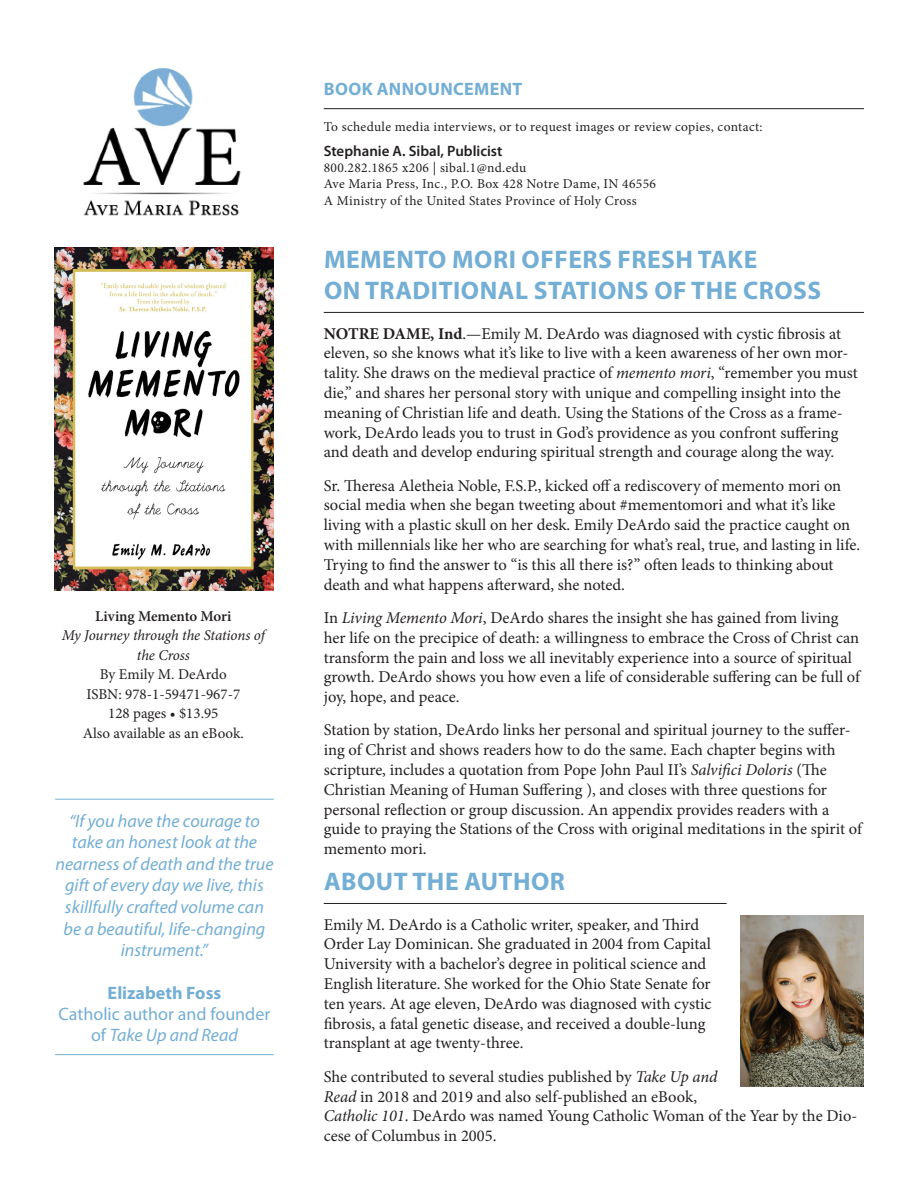
<style>
.page{position:relative;width:918px;height:1188px;background:#fff}
.page>*{position:absolute;margin:0;border:0;box-sizing:border-box;transform-origin:0 0}
.Headline{font:700 25.5px/30.6px "Myriad Pro";letter-spacing:.02em;color:#73aed4}
.Pull_Quote{font:italic 18px/21.6px "Myriad Pro";color:#73aed4;text-align:center}
.Pull_Quote-2{font:18px/21px "Myriad Pro";color:#73aed4;text-align:center}
.Announcement__Title{font:700 18px "Myriad Pro";letter-spacing:.02em;color:#73aed4}
.Body_Copy{font:16.5px/19.8px "Minion Pro";color:#231f20}
.Book_Info__Additiona{font:15px/19.5px "Minion Pro";color:#231f20;text-align:center}
.Publicist_Title{font:600 15px "Myriad Pro";color:#231f20}
.Book_Info__Additiona-2{font:600 15px "Minion Pro";letter-spacing:-.005em;color:#231f20}
.Announcement__Copy{font:13.5px "Minion Pro";letter-spacing:.025em;color:#231f20}
.s1{font-style:italic}
.s2{font-weight:700}
</style>
<div class="page">
<img style="left:83px;top:68px;width:158px;height:148px">
<hr style="left:324px;top:312px;width:540px;height:1px;background:#231f20">
<img style="left:54px;top:248px;width:220px;height:343px">
<hr style="left:324px;top:903px;width:403px;height:1px;background:#231f20">
<img style="left:740px;top:915px;width:124px;height:171px">
<hr style="left:324px;top:108px;width:540px;height:1px;background:#231f20">
<hr style="left:55px;top:799px;width:219px;height:1px;background:#73aed4">
<hr style="left:55px;top:1054px;width:219px;height:1px;background:#73aed4">
<p class="Book_Info__Additiona-2" style="left:95px;top:606px;width:138px">Living Memento Mori</p>
<p class="Book_Info__Additiona" style="left:62px;top:626px;width:205px"><span class="s1">My Journey through the Stations of the Cross<br></span>By Emily M. DeArdo<br>ISBN: 978-1-59471-967-7<br>128 pages • $13.95</p>
<p class="Book_Info__Additiona" style="left:83px;top:723px;width:163px">Also available as an eBook.</p>
<p class="Pull_Quote" style="left:55px;top:809px;width:220px">“If you have the courage to take an honest look at the nearness of death and the true gift of every day we live, this skillfully crafted volume can be a beautiful, life-changing instrument.”</p>
<p class="Pull_Quote-2" style="left:59px;top:982px;width:213px"><span class="s2">Elizabeth Foss<br></span>Catholic author and founder of <span class="s1">Take Up and Read</span></p>
<p class="Announcement__Title" style="left:324px;top:77px;width:200px">BOOK ANNOUNCEMENT</p>
<p class="Announcement__Copy" style="left:324px;top:118px;width:440px">To schedule media interviews, or to request images or review copies, contact:</p>
<p class="Publicist_Title" style="left:324px;top:141px;width:180px">Stephanie A. Sibal, Publicist</p>
<p class="Announcement__Copy" style="left:324px;top:159px;width:204px">800.282.1865 x206 | sibal.1@nd.edu</p>
<p class="Announcement__Copy" style="left:324px;top:175px;width:334px">Ave Maria Press, Inc., P.O. Box 428 Notre Dame, IN 46556</p>
<p class="Announcement__Copy" style="left:324px;top:191px;width:314px">A Ministry of the United States Province of Holy Cross</p>
<p class="Headline" style="left:324px;top:243px;width:499px">MEMENTO MORI OFFERS FRESH TAKE<br>ON TRADITIONAL STATIONS OF THE CROSS</p>
<p class="Body_Copy" style="left:324px;top:324px;width:536px"><span class="s2">NOTRE DAME, Ind</span>.—Emily M. DeArdo was diagnosed with cystic fibrosis at eleven, so she knows what it’s like to live with a keen awareness of her own mor&shy;tality. She draws on the medieval practice of <span class="s1">memento mori</span>, “remember you must die,” and shares her personal story with unique and compelling insight into the meaning of Christian life and death. Using the Stations of the Cross as a frame&shy;work, DeArdo leads you to trust in God’s providence as you confront suffering and death and develop enduring spiritual strength and courage along the way.</p>
<p class="Body_Copy" style="left:324px;top:476px;width:538px">Sr. Theresa Aletheia Noble, F.S.P., kicked off a rediscovery of memento mori on social media when she began tweeting about #mementomori and what it’s like living with a plastic skull on her desk. Emily DeArdo said the practice caught on with millennials like her who are searching for what’s real, true, and lasting in life.<br>Trying to find the answer to “is this all there is?” often leads to thinking about death and what happens afterward, she noted.</p>
<p class="Body_Copy" style="left:324px;top:608px;width:538px">In <span class="s1">Living Memento Mori</span>, DeArdo shares the insight she has gained from living her life on the precipice of death: a willingness to embrace the Cross of Christ can transform the pain and loss we all inevitably experience into a source of spiritual growth. DeArdo shows you how even a life of considerable suffering can be full of joy, hope, and peace.</p>
<p class="Body_Copy" style="left:324px;top:720px;width:540px">Station by station, DeArdo links her personal and spiritual journey to the suffer&shy;ing of Christ and shows readers how to do the same. Each chapter begins with scripture, includes a quotation from Pope John Paul II’s <span class="s1">Salvifici Doloris</span> (The Christian Meaning of Human Suffering ), and closes with three questions for personal reflection or group discussion. An appendix provides readers with a guide to praying the Stations of the Cross with original meditations in the spirit of memento mori.</p>
<p class="Headline" style="left:324px;top:865px;width:243px">ABOUT THE AUTHOR</p>
<p class="Body_Copy" style="left:324px;top:915px;width:389px">Emily M. DeArdo is a Catholic writer, speaker, and Third Order Lay Dominican. She graduated in 2004 from Capital University with a bachelor’s degree in political science and English literature. She worked for the Ohio State Senate for ten years. At age eleven, DeArdo was diagnosed with cystic fibrosis, a fatal genetic disease, and received a double-lung transplant at age twenty-three.</p>
<p class="Body_Copy" style="left:324px;top:1067px;width:535px">She contributed to several studies published by <span class="s1">Take Up and<br>Read</span> in 2018 and 2019 and also self-published an eBook,<br><span class="s1">Catholic 101</span>. DeArdo was named Young Catholic Woman of the Year by the Dio&shy;cese of Columbus in 2005.</p>
</div>
